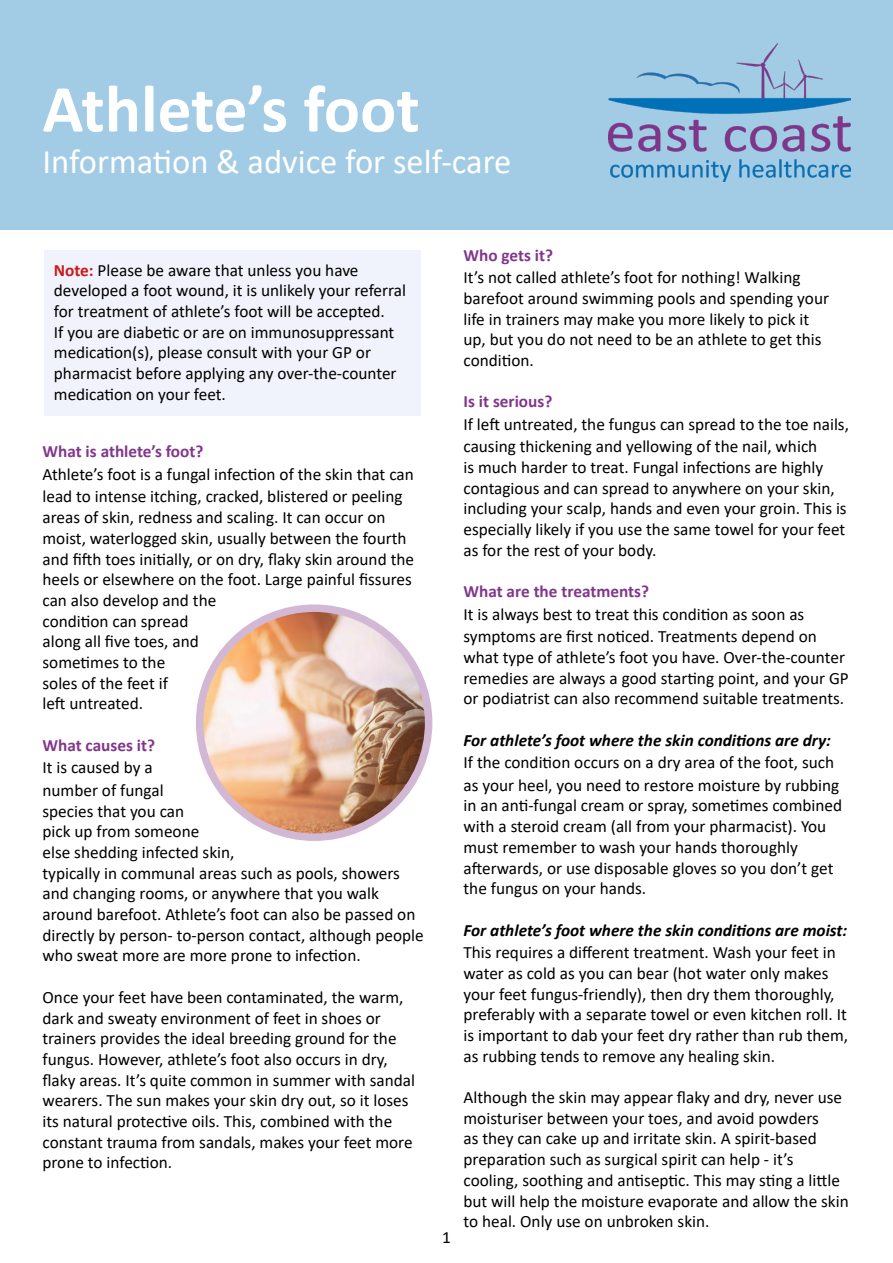
<style>
.page{position:relative;width:893px;height:1263px;background:#fff}
.page>*{position:absolute;margin:0;border:0;box-sizing:border-box;transform-origin:0 0}
.t1{font:700 67.5px "Calibri";color:#fff}
.t2{font:34.5px "Calibri";color:#fff}
.t3{font:17.25px/20.7px "Calibri";color:#000}
.t4{font:italic 700 17.25px "Calibri";color:#000}
.t5{font:700 17.25px "Calibri";color:#82368c}
.s1{font-weight:700;color:#cd1719}
</style>
<div class="page">
<div style="left:0;top:0;width:893px;height:230px;background:#a2cce5"></div>
<img style="left:608px;top:43px;width:242px;height:138px">
<img style="left:200px;top:608px;width:229px;height:229px;border-radius:114px">
<div style="left:196px;top:604px;width:236px;height:237px;border:8px solid #d2b8d5;border-radius:50%"></div>
<div style="left:45px;top:251px;width:376px;height:165px;background:#f0f3fb"></div>
<h1 class="t1" style="left:43px;top:61px;width:379px">Athlete’s foot</h1>
<h2 class="t2" style="left:43px;top:137px;width:470px">Information &amp; advice for self-care</h2>
<p class="t3" style="left:54px;top:259px;width:354px"><span class="s1">Note:</span> Please be aware that unless you have developed a foot wound, it is unlikely your referral for treatment of athlete’s foot will be accepted.<br>If you are diabetic or are on immunosuppressant medication(s), please consult with your GP or pharmacist before applying any over-the-counter medication on your feet.</p>
<p class="t5" style="left:43px;top:439px;width:162px">What is athlete’s foot?</p>
<p class="t3" style="left:43px;top:462px;width:373px;line-height:22.5px">Athlete’s foot is a fungal infection of the skin that can lead to intense itching, cracked, blistered or peeling</p>
<p class="t3" style="left:43px;top:507px;width:373px">areas of skin, redness and scaling. It can occur on moist, waterlogged skin, usually between the fourth and fifth toes initially, or on dry, flaky skin around the heels or elsewhere on the foot. Large painful fissures can also develop and the<br>condition can spread<br>along all five toes, and<br>sometimes to the<br>soles of the feet if<br>left untreated.</p>
<p class="t5" style="left:43px;top:733px;width:114px">What causes it?</p>
<p class="t3" style="left:43px;top:756px;width:123px;line-height:22.5px">It is caused by a number of fungal</p>
<p class="t3" style="left:43px;top:800px;width:383px">species that you can<br>pick up from someone<br>else shedding infected skin,<br>typically in communal areas such as pools, showers and changing rooms, or anywhere that you walk around barefoot. Athlete’s foot can also be passed on directly by person- to-person contact, although people who sweat more are more prone to infection.</p>
<p class="t3" style="left:43px;top:986px;width:374px">Once your feet have been contaminated, the warm, dark and sweaty environment of feet in shoes or trainers provides the ideal breeding ground for the fungus. However, athlete’s foot also occurs in dry, flaky areas. It’s quite common in summer with sandal wearers. The sun makes your skin dry out, so it loses its natural protective oils. This, combined with the constant trauma from sandals, makes your feet more prone to infection.</p>
<p class="t3" style="left:442px;top:1226px;width:10px">1</p>
<p class="t5" style="left:463px;top:243px;width:91px">Who gets it?</p>
<p class="t3" style="left:463px;top:267px;width:367px">It’s not called athlete’s foot for nothing! Walking barefoot around swimming pools and spending your life in trainers may make you more likely to pick it up, but you do not need to be an athlete to get this condition.</p>
<p class="t5" style="left:463px;top:389px;width:90px">Is it serious?</p>
<p class="t3" style="left:463px;top:412px;width:387px;line-height:22.5px">If left untreated, the fungus can spread to the toe nails, causing thickening and yellowing of the nail, which</p>
<p class="t3" style="left:463px;top:456px;width:385px">is much harder to treat. Fungal infections are highly contagious and can spread to anywhere on your skin, including your scalp, hands and even your groin. This is especially likely if you use the same towel for your feet as for the rest of your body.</p>
<p class="t5" style="left:463px;top:579px;width:187px">What are the treatments?</p>
<p class="t3" style="left:463px;top:602px;width:355px;line-height:22.5px">It is always best to treat this condition as soon as symptoms are first noticed. Treatments depend on</p>
<p class="t3" style="left:463px;top:646px;width:387px">what type of athlete’s foot you have. Over-the-counter remedies are always a good starting point, and your GP or podiatrist can also recommend suitable treatments.</p>
<p class="t4" style="left:463px;top:728px;width:369px">For athlete’s foot where the skin conditions are dry:</p>
<p class="t3" style="left:463px;top:751px;width:377px;line-height:22.5px">If the condition occurs on a dry area of the foot, such as your heel, you need to restore moisture by rubbing</p>
<p class="t3" style="left:463px;top:795px;width:380px">in an anti-fungal cream or spray, sometimes combined with a steroid cream (all from your pharmacist). You must remember to wash your hands thoroughly afterwards, or use disposable gloves so you don’t get the fungus on your hands.</p>
<p class="t4" style="left:463px;top:918px;width:385px">For athlete’s foot where the skin conditions are moist:</p>
<p class="t3" style="left:463px;top:942px;width:386px">This requires a different treatment. Wash your feet in water as cold as you can bear (hot water only makes your feet fungus-friendly), then dry them thoroughly, preferably with a separate towel or even kitchen roll. It is important to dab your feet dry rather than rub them, as rubbing tends to remove any healing skin.</p>
<p class="t3" style="left:463px;top:1086px;width:387px">Although the skin may appear flaky and dry, never use moisturiser between your toes, and avoid powders<br>as they can cake up and irritate skin. A spirit-based preparation such as surgical spirit can help - it’s cooling, soothing and antiseptic. This may sting a little but will help the moisture evaporate and allow the skin to heal. Only use on unbroken skin.</p>
</div>
